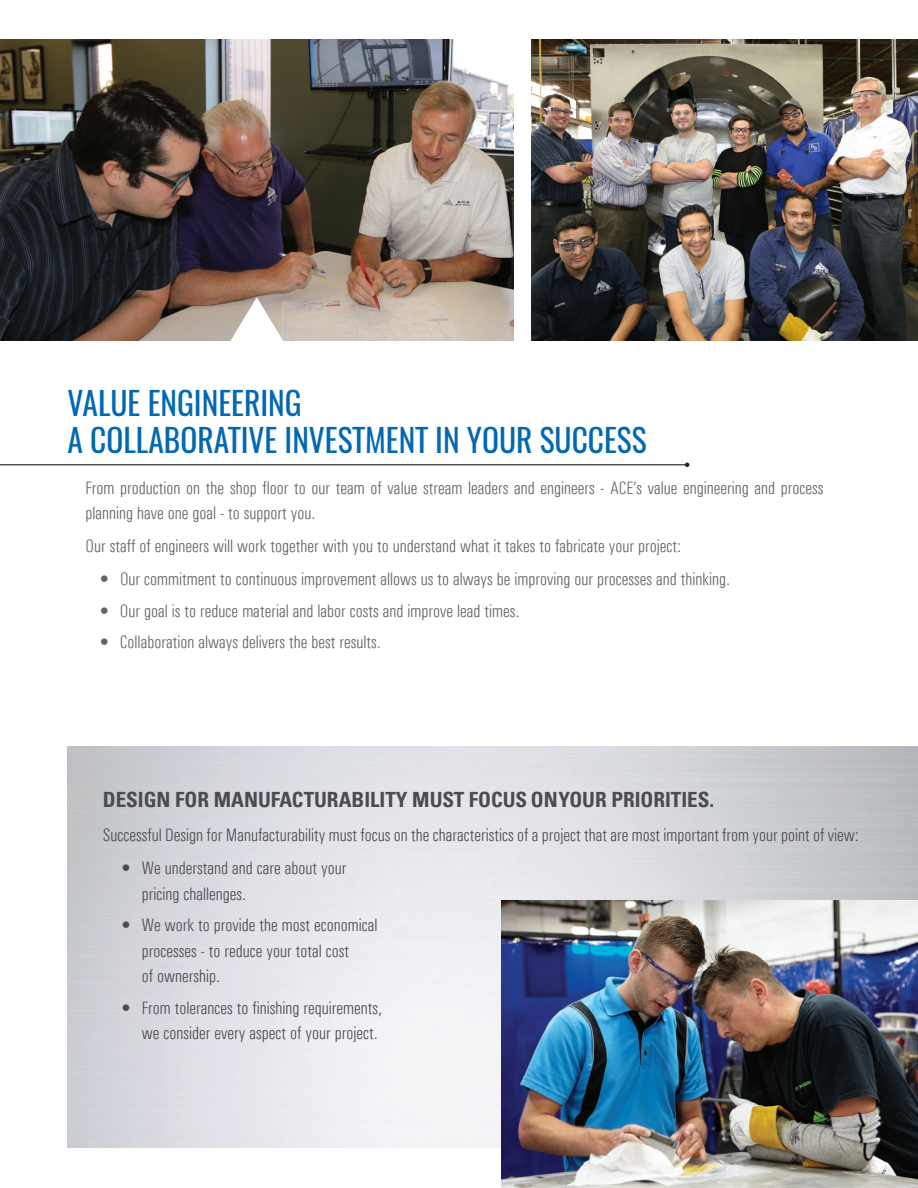
<style>
.page{position:relative;width:918px;height:1188px;background:#fff}
.page>*{position:absolute;margin:0;border:0;box-sizing:border-box;transform-origin:0 0}
.t1{font:31.5px/37.5px "Oswald";color:#0168b3}
.t2{font:700 condensed 21px "Univers";color:#4b4c4d}
.t3{font:300 condensed 18px/25.5px "Univers";color:#636366}
.t4{font:300 condensed 18px/25.5px "Univers";color:#4b4c4d}
</style>
<div class="page">
<hr style="left:0;top:464px;width:687px;height:1px;background:#231f20">
<svg style="left:685px;top:463px;width:4px;height:4px"></svg>
<img style="left:0;top:39px;width:514px;height:301px">
<img style="left:531px;top:39px;width:387px;height:301px">
<svg style="left:223px;top:297px;width:68px;height:44px"></svg>
<img style="left:501px;top:900px;width:417px;height:288px">
<p class="t1" style="left:68px;top:384px;width:581px">VALUE ENGINEERING<br>A COLLABORATIVE INVESTMENT IN YOUR SUCCESS</p>
<p class="t3" style="left:86px;top:475px;width:740px">From production on the shop floor to our team of value stream leaders and engineers - ACE’s value engineering and process planning have one goal - to support you.</p>
<p class="t3" style="left:86px;top:533px;width:597px">Our staff of engineers will work together with you to understand what it takes to fabricate your project:</p>
<p class="t3" style="left:99px;top:566px;width:633px">• Our commitment to continuous improvement allows us to always be improving our processes and thinking.</p>
<p class="t3" style="left:99px;top:598px;width:422px">• Our goal is to reduce material and labor costs and improve lead times.</p>
<p class="t3" style="left:99px;top:629px;width:283px">• Collaboration always delivers the best results.</p>
<p class="t2" style="left:103px;top:786px;width:613px">DESIGN FOR MANUFACTURABILITY MUST FOCUS ON YOUR PRIORITIES.</p>
<p class="t4" style="left:103px;top:823px;width:758px">Successful Design for Manufacturability must focus on the characteristics of a project that are most important from your point of view:</p>
<p class="t4" style="left:142px;top:856px;width:206px;text-indent:-21px">• We understand and care about your pricing challenges.</p>
<p class="t4" style="left:142px;top:913px;width:237px;text-indent:-21px">• We work to provide the most economical processes - to reduce your total cost<br>of ownership.</p>
<p class="t4" style="left:121px;top:995px;width:263px;text-align:right">• From tolerances to finishing requirements, we consider every aspect of your project.</p>
</div>
